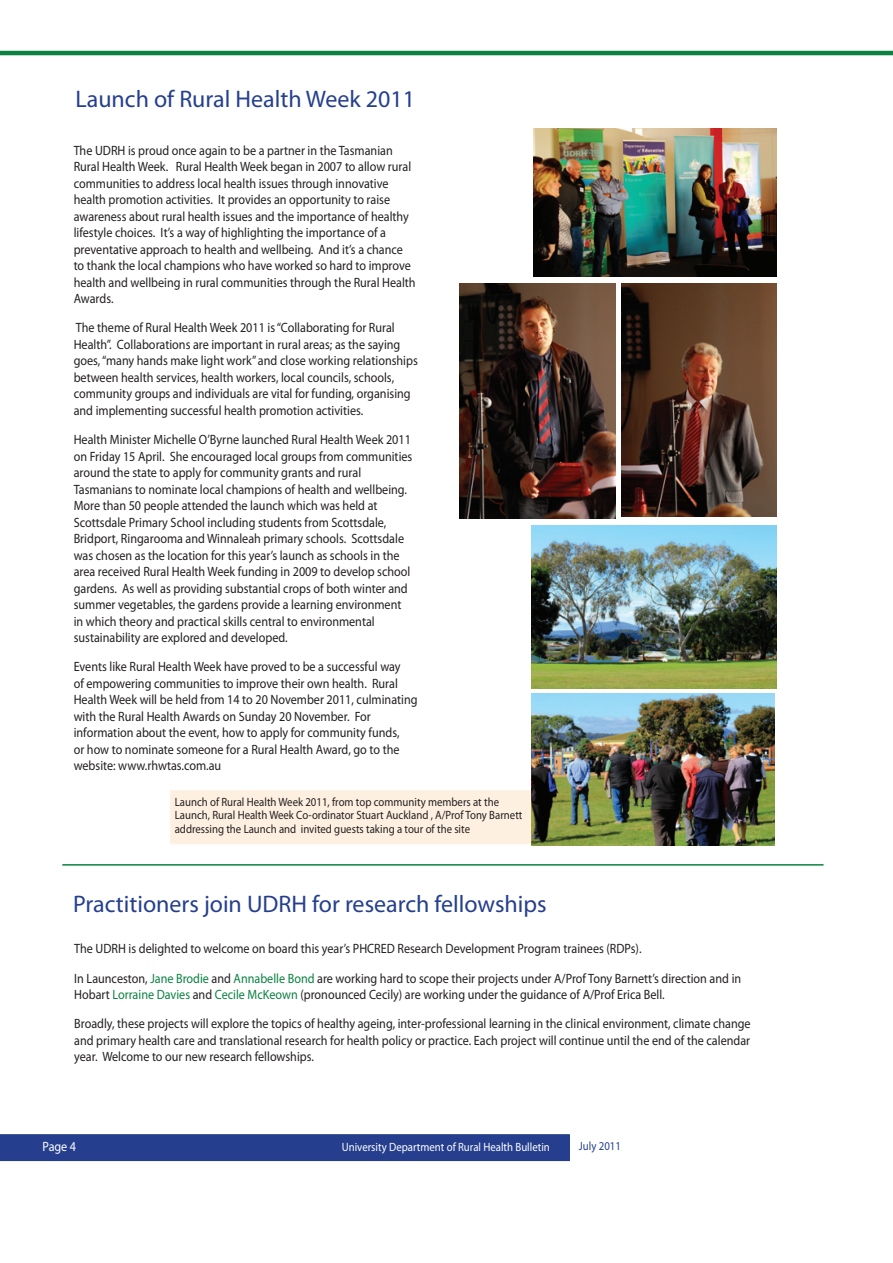
<style>
.page{position:relative;width:893px;height:1263px;background:#fff}
.page>*{position:absolute;margin:0;border:0;box-sizing:border-box;transform-origin:0 0}
.t1{font:24px "Myriad Pro";color:#253f8e}
.t2{font:13.5px/16.5px "Myriad Pro";color:#231f20;scale:.9 1}
.t3{font:13.5px "Myriad Pro";color:#fff;scale:.9 1}
.t4{font:12px/13.5px "Myriad Pro";color:#231f20;scale:.9 1}
.t5{font:12px "Myriad Pro";color:#fff;scale:.9 1}
.t6{font:12px "Myriad Pro";color:#253f8e;scale:.9 1}
.s1{color:#0b8241}
</style>
<div class="page">
<hr style="left:0;top:51px;width:893px;height:4px;background:#0b8241">
<div style="left:0;top:1134px;width:570px;height:27px;background:#253f8e"></div>
<hr style="left:62px;top:864px;width:761px;height:2px;background:#0b8241">
<img style="left:533px;top:128px;width:244px;height:149px">
<img style="left:532px;top:694px;width:243px;height:151px">
<img style="left:459px;top:284px;width:156px;height:234px">
<img style="left:532px;top:525px;width:245px;height:163px">
<img style="left:621px;top:284px;width:155px;height:233px">
<div style="left:170px;top:790px;width:362px;height:54px;background:#fef0e1"></div>
<h1 class="t1" style="left:75px;top:84px;width:341px">Launch of Rural Health Week 2011</h1>
<p class="t2" style="left:74px;top:142px;width:381px">The UDRH is proud once again to be a partner in the Tasmanian Rural Health Week. Rural Health Week began in 2007 to allow rural communities to address local health issues through innovative health promotion activities. It provides an opportunity to raise awareness about rural health issues and the importance of healthy lifestyle choices. It’s a way of highlighting the importance of a preventative approach to health and wellbeing. And it’s a chance to thank the local champions who have worked so hard to improve health and wellbeing in rural communities through the Rural Health Awards.</p>
<p class="t2" style="left:74px;top:319px;width:384px">The theme of Rural Health Week 2011 is “Collaborating for Rural Health”. Collaborations are important in rural areas; as the saying goes, “many hands make light work” and close working relationships between health services, health workers, local councils, schools, community groups and individuals are vital for funding, organising and implementing successful health promotion activities.</p>
<p class="t2" style="left:74px;top:431px;width:378px">Health Minister Michelle O’Byrne launched Rural Health Week 2011 on Friday 15 April. She encouraged local groups from communities around the state to apply for community grants and rural Tasmanians to nominate local champions of health and wellbeing.<br>More than 50 people attended the launch which was held at Scottsdale Primary School including students from Scottsdale, Bridport, Ringarooma and Winnaleah primary schools. Scottsdale was chosen as the location for this year’s launch as schools in the area received Rural Health Week funding in 2009 to develop school gardens. As well as providing substantial crops of both winter and summer vegetables, the gardens provide a learning environment in which theory and practical skills central to environmental sustainability are explored and developed.</p>
<p class="t2" style="left:74px;top:658px;width:384px">Events like Rural Health Week have proved to be a successful way<br>of empowering communities to improve their own health. Rural Health Week will be held from 14 to 20 November 2011, culminating with the Rural Health Awards on Sunday 20 November. For information about the event, how to apply for community funds,<br>or how to nominate someone for a Rural Health Award, go to the website: www.rhwtas.com.au</p>
<p class="t4" style="left:175px;top:795px;width:388px">Launch of Rural Health Week 2011, from top community members at the<br>Launch, Rural Health Week Co-ordinator Stuart Auckland , A/Prof Tony Barnett addressing the Launch and invited guests taking a tour of the site</p>
<h1 class="t1" style="left:73px;top:889px;width:475px">Practitioners join UDRH for research fellowships</h1>
<p class="t2" style="left:74px;top:934px;width:743px;line-height:29.2px">The UDRH is delighted to welcome on board this year’s PHCRED Research Development Program trainees (RDPs).<br>In Launceston, <span class="s1">Jane Brodie</span> and <span class="s1">Annabelle Bond</span> are working hard to scope their projects under A/Prof Tony Barnett’s direction and in</p>
<p class="t2" style="left:74px;top:980px;width:753px;line-height:29.2px">Hobart <span class="s1">Lorraine Davies</span> and <span class="s1">Cecile McKeown</span> (pronounced Cecily) are working under the guidance of A/Prof Erica Bell.<br>Broadly, these projects will explore the topics of healthy ageing, inter-professional learning in the clinical environment, climate change</p>
<p class="t2" style="left:74px;top:1032px;width:752px">and primary health care and translational research for health policy or practice. Each project will continue until the end of the calendar year. Welcome to our new research fellowships.</p>
<p class="t3" style="left:43px;top:1138px;width:39px">Page 4</p>
<p class="t5" style="left:342px;top:1139px;width:233px">University Department of Rural Health Bulletin</p>
<p class="t6" style="left:579px;top:1139px;width:48px">July 2011</p>
</div>
